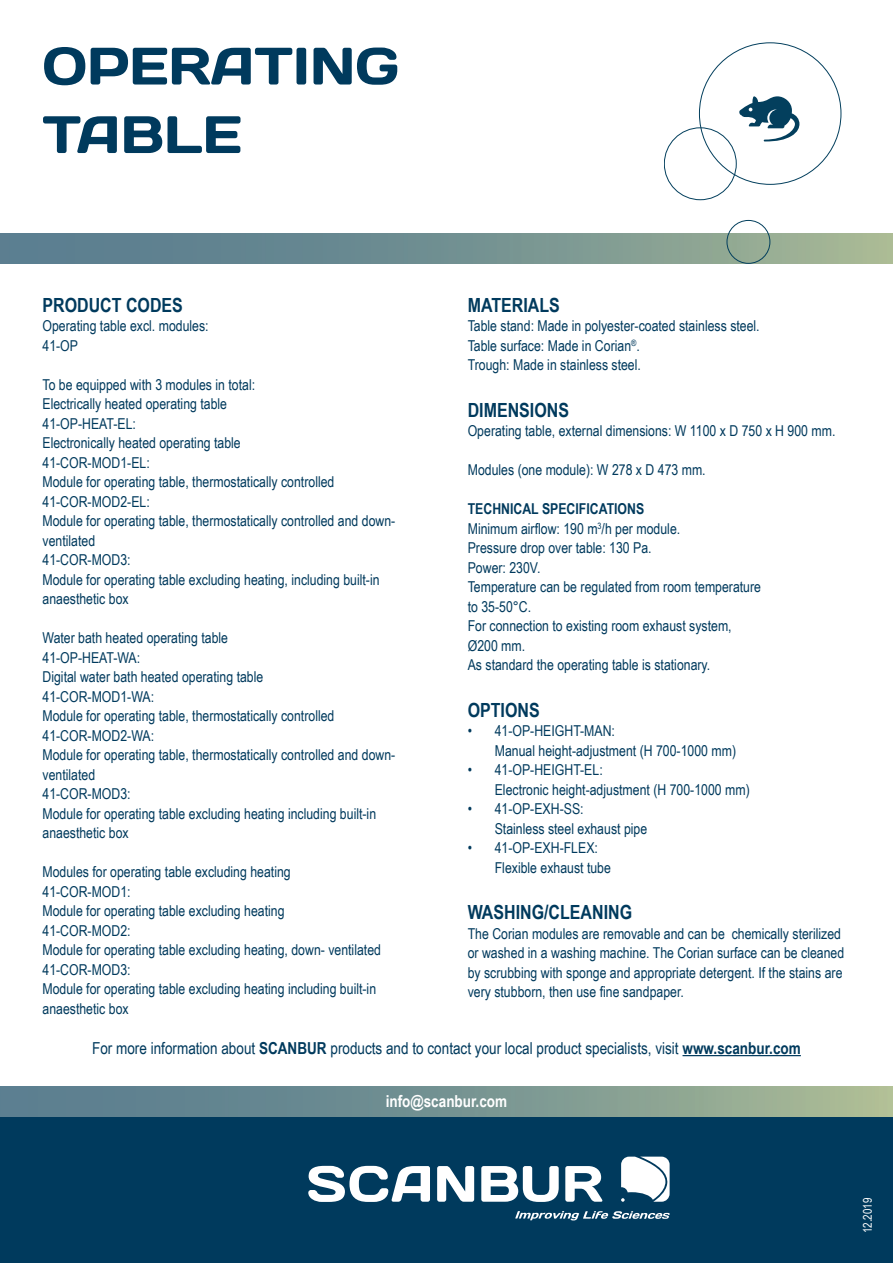
<style>
.page{position:relative;width:893px;height:1263px;background:#fff}
.page>*{position:absolute;margin:0;border:0;box-sizing:border-box;transform-origin:0 0}
.t1{font:52.5px/68.6px "Days";color:#003a5d}
.t2{font:700 19.5px "Arial Narrow";color:#003a5d}
.t3{font:16.5px "Arial Narrow";color:#003a5d}
.t4{font:700 16.5px "Arial Narrow";color:#fff}
.t5{font:15px/19.5px "Arial Narrow";color:#003a5d}
.t6{font:12px "Arial Narrow";color:#fff}
.s1{font-weight:700}
</style>
<div class="page">
<div style="left:0;top:1095px;width:893px;height:168px;background:#003a5d"></div>
<img style="left:0;top:1086px;width:893px;height:30px">
<hr style="left:682px;top:1055px;width:119px;height:1px;background:#003a5d">
<svg style="left:308px;top:1166px;width:122px;height:36px"></svg>
<svg style="left:437px;top:1166px;width:37px;height:36px"></svg>
<svg style="left:481px;top:1166px;width:78px;height:36px"></svg>
<svg style="left:565px;top:1166px;width:38px;height:36px"></svg>
<svg style="left:621px;top:1156px;width:49px;height:46px"></svg>
<svg style="left:515px;top:1211px;width:155px;height:9px"></svg>
<img style="left:0;top:234px;width:893px;height:30px">
<div style="left:664px;top:127px;width:73px;height:73px;border:1px solid #033f5d;border-radius:50%"></div>
<div style="left:727px;top:220px;width:43px;height:44px;border:1px solid #033f5d;border-radius:50%"></div>
<svg style="left:739px;top:96px;width:60px;height:45px"></svg>
<h1 class="t1" style="left:43px;top:31px;width:358px">OPERATING<br>TABLE</h1>
<h2 class="t2" style="left:43px;top:290px;width:142px">PRODUCT CODES</h2>
<p class="t5" style="left:43px;top:316px;width:168px">Operating table excl. modules:<br>41-OP</p>
<p class="t5" style="left:43px;top:374px;width:354px">To be equipped with 3 modules in total:<br>Electrically heated operating table<br>41-OP-HEAT-EL:<br>Electronically heated operating table<br>41-COR-MOD1-EL:<br>Module for operating table, thermostatically controlled 41-COR-MOD2-EL:<br>Module for operating table, thermostatically controlled and down&shy;ventilated<br>41-COR-MOD3:<br>Module for operating table excluding heating, including built-in anaesthetic box</p>
<p class="t5" style="left:43px;top:628px;width:354px">Water bath heated operating table<br>41-OP-HEAT-WA:<br>Digital water bath heated operating table<br>41-COR-MOD1-WA:<br>Module for operating table, thermostatically controlled 41-COR-MOD2-WA:<br>Module for operating table, thermostatically controlled and down&shy;ventilated<br>41-COR-MOD3:<br>Module for operating table excluding heating including built-in anaesthetic box</p>
<p class="t5" style="left:43px;top:862px;width:340px">Modules for operating table excluding heating 41-COR-MOD1:<br>Module for operating table excluding heating<br>41-COR-MOD2:<br>Module for operating table excluding heating, down- ventilated 41-COR-MOD3:<br>Module for operating table excluding heating including built-in anaesthetic box</p>
<h2 class="t2" style="left:468px;top:290px;width:94px">MATERIALS</h2>
<p class="t5" style="left:468px;top:316px;width:293px">Table stand: Made in polyester-coated stainless steel.<br>Table surface: Made in Corian<sup>®</sup>.<br>Trough: Made in stainless steel.</p>
<h2 class="t2" style="left:468px;top:395px;width:103px">DIMENSIONS</h2>
<p class="t5" style="left:468px;top:421px;width:369px">Operating table, external dimensions: W 1100 x D 750 x H 900 mm.</p>
<p class="t5" style="left:468px;top:460px;width:239px">Modules (one module): W 278 x D 473 mm.</p>
<p class="t5" style="left:468px;top:499px;width:295px"><span class="s1">TECHNICAL SPECIFICATIONS<br></span>Minimum airflow: 190 m<sup>3</sup>/h per module.<br>Pressure drop over table: 130 Pa.<br>Power: 230V.<br>Temperature can be regulated from room temperature to 35-50°C.<br>For connection to existing room exhaust system,<br>Ø200 mm.<br>As standard the operating table is stationary.</p>
<h2 class="t2" style="left:468px;top:695px;width:73px">OPTIONS</h2>
<p class="t5" style="left:495px;top:721px;width:243px;text-indent:-27px">• 41-OP-HEIGHT-MAN:<br>Manual height-adjustment (H 700-1000 mm)</p>
<p class="t5" style="left:495px;top:760px;width:256px;text-indent:-27px">• 41-OP-HEIGHT-EL:<br>Electronic height-adjustment (H 700-1000 mm)</p>
<p class="t5" style="left:495px;top:799px;width:154px;text-indent:-27px">• 41-OP-EXH-SS:<br>Stainless steel exhaust pipe</p>
<p class="t5" style="left:495px;top:838px;width:118px;text-indent:-27px">• 41-OP-EXH-FLEX:<br>Flexible exhaust tube</p>
<h2 class="t2" style="left:468px;top:898px;width:166px">WASHING/CLEANING</h2>
<p class="t5" style="left:468px;top:923px;width:378px">The Corian modules are removable and can be chemically sterilized or washed in a washing machine. The Corian surface can be cleaned by scrubbing with sponge and appropriate detergent. If the stains are very stubborn, then use fine sandpaper.</p>
<p class="t3" style="left:92px;top:1036px;width:710px">For more information about <span class="s1">SCANBUR</span> products and to contact your local product specialists, visit <span class="s1">www.scanbur.com</span></p>
<p class="t4" style="left:386px;top:1089px;width:123px">info@scanbur.com</p>
<p class="t6" style="left:859px;top:1233px;width:37px;rotate:-90deg">12.2019</p>
</div>
